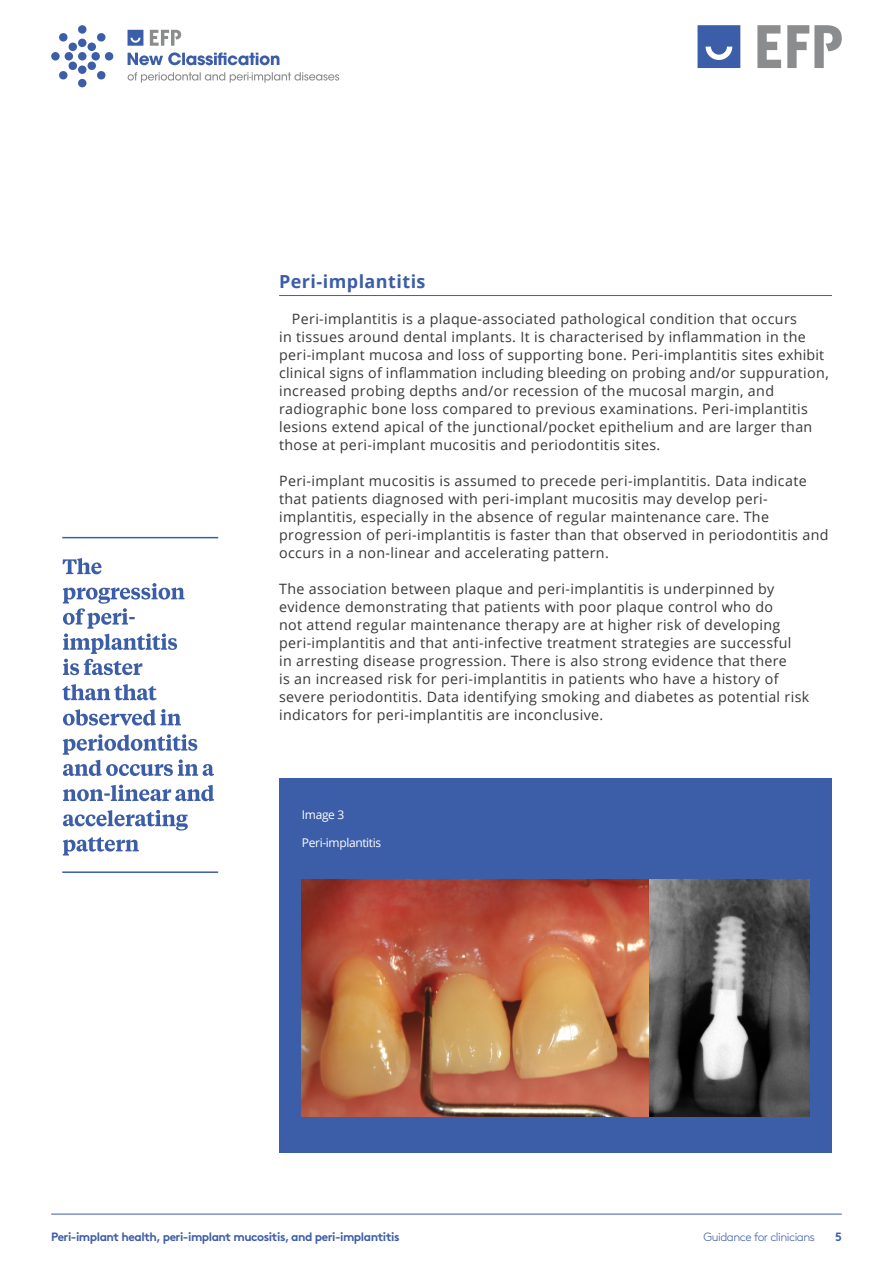
<style>
.page{position:relative;width:893px;height:1263px;background:#fff}
.page>*{position:absolute;margin:0;border:0;box-sizing:border-box;transform-origin:0 0}
.t1{font:700 18px "Open Sans";letter-spacing:.025em;color:#3c5da8}
.t2{font:14.25px/18px "Open Sans";letter-spacing:.025em;color:#363838}
.t3{font:700 12px "Brown";letter-spacing:-.04em;color:#3c5da8}
.t4{font:12px "Open Sans";letter-spacing:-.03em;color:#fff}
.t5{font:300 12px "Brown";letter-spacing:-.04em;color:#3c5da8}
</style>
<div class="page">
<svg style="left:697px;top:25px;width:43px;height:43px;background:#526fb1"></svg>
<svg style="left:757px;top:25px;width:24px;height:43px"></svg>
<svg style="left:787px;top:25px;width:55px;height:43px"></svg>
<div style="left:78px;top:52px;width:9px;height:9px;background:#3c5da8;border-radius:50%"></div>
<div style="left:91px;top:52px;width:9px;height:9px;background:#3c5da8;border-radius:50%"></div>
<div style="left:65px;top:52px;width:8px;height:9px;background:#3c5da8;border-radius:50%"></div>
<div style="left:51px;top:52px;width:9px;height:9px;background:#3c5da8;border-radius:50%"></div>
<div style="left:105px;top:52px;width:8px;height:9px;background:#3c5da8;border-radius:50%"></div>
<div style="left:78px;top:39px;width:9px;height:8px;background:#3c5da8;border-radius:50%"></div>
<div style="left:78px;top:65px;width:9px;height:9px;background:#3c5da8;border-radius:50%"></div>
<div style="left:78px;top:79px;width:9px;height:8px;background:#3c5da8;border-radius:50%"></div>
<div style="left:78px;top:25px;width:9px;height:9px;background:#3c5da8;border-radius:50%"></div>
<svg style="left:59px;top:61px;width:18px;height:19px"></svg>
<svg style="left:87px;top:33px;width:19px;height:18px"></svg>
<svg style="left:87px;top:61px;width:19px;height:19px"></svg>
<svg style="left:59px;top:33px;width:18px;height:18px"></svg>
<svg style="left:128px;top:30px;width:15px;height:16px"></svg>
<svg style="left:150px;top:30px;width:31px;height:16px"></svg>
<svg style="left:128px;top:72px;width:211px;height:11px"></svg>
<svg style="left:128px;top:52px;width:151px;height:13px"></svg>
<hr style="left:51px;top:1214px;width:791px;height:1px;background:#3c5da8">
<hr style="left:279px;top:295px;width:553px;height:1px;background:#3c5da8">
<div style="left:279px;top:778px;width:553px;height:374px;background:#3c5da8"></div>
<img style="left:302px;top:880px;width:507px;height:236px">
<hr style="left:62px;top:871px;width:156px;height:2px;background:#3c5da8">
<hr style="left:62px;top:537px;width:156px;height:1px;background:#3c5da8">
<svg style="left:63px;top:837px;width:76px;height:18px"></svg>
<svg style="left:63px;top:810px;width:125px;height:20px"></svg>
<svg style="left:63px;top:785px;width:151px;height:16px"></svg>
<svg style="left:63px;top:734px;width:151px;height:42px"></svg>
<svg style="left:63px;top:709px;width:118px;height:16px"></svg>
<svg style="left:62px;top:684px;width:95px;height:16px"></svg>
<svg style="left:63px;top:583px;width:122px;height:92px"></svg>
<svg style="left:63px;top:558px;width:38px;height:16px"></svg>
<p class="t1" style="left:279px;top:269px;width:148px">Peri-implantitis</p>
<p class="t2" style="left:279px;top:309px;width:551px;text-indent:13px">Peri-implantitis is a plaque-associated pathological condition that occurs<br>in tissues around dental implants. It is characterised by inflammation in the peri-implant mucosa and loss of supporting bone. Peri-implantitis sites exhibit clinical signs of inflammation including bleeding on probing and/or suppuration, increased probing depths and/or recession of the mucosal margin, and radiographic bone loss compared to previous examinations. Peri-implantitis lesions extend apical of the junctional/pocket epithelium and are larger than those at peri-implant mucositis and periodontitis sites.</p>
<p class="t2" style="left:279px;top:471px;width:551px">Peri-implant mucositis is assumed to precede peri-implantitis. Data indicate that patients diagnosed with peri-implant mucositis may develop peri&shy;implantitis, especially in the absence of regular maintenance care. The progression of peri-implantitis is faster than that observed in periodontitis and occurs in a non-linear and accelerating pattern.</p>
<p class="t2" style="left:279px;top:579px;width:532px">The association between plaque and peri-implantitis is underpinned by evidence demonstrating that patients with poor plaque control who do<br>not attend regular maintenance therapy are at higher risk of developing peri-implantitis and that anti-infective treatment strategies are successful<br>in arresting disease progression. There is also strong evidence that there<br>is an increased risk for peri-implantitis in patients who have a history of severe periodontitis. Data identifying smoking and diabetes as potential risk indicators for peri-implantitis are inconclusive.</p>
<p class="t4" style="left:302px;top:806px;width:44px">Image 3</p>
<p class="t4" style="left:302px;top:835px;width:81px">Peri-implantitis</p>
<p class="t3" style="left:51px;top:1227px;width:350px">Peri-implant health, peri-implant mucositis, and peri-implantitis</p>
<p class="t5" style="left:704px;top:1228px;width:113px">Guidance for clinicians</p>
<p class="t3" style="left:835px;top:1227px;width:8px">5</p>
</div>
